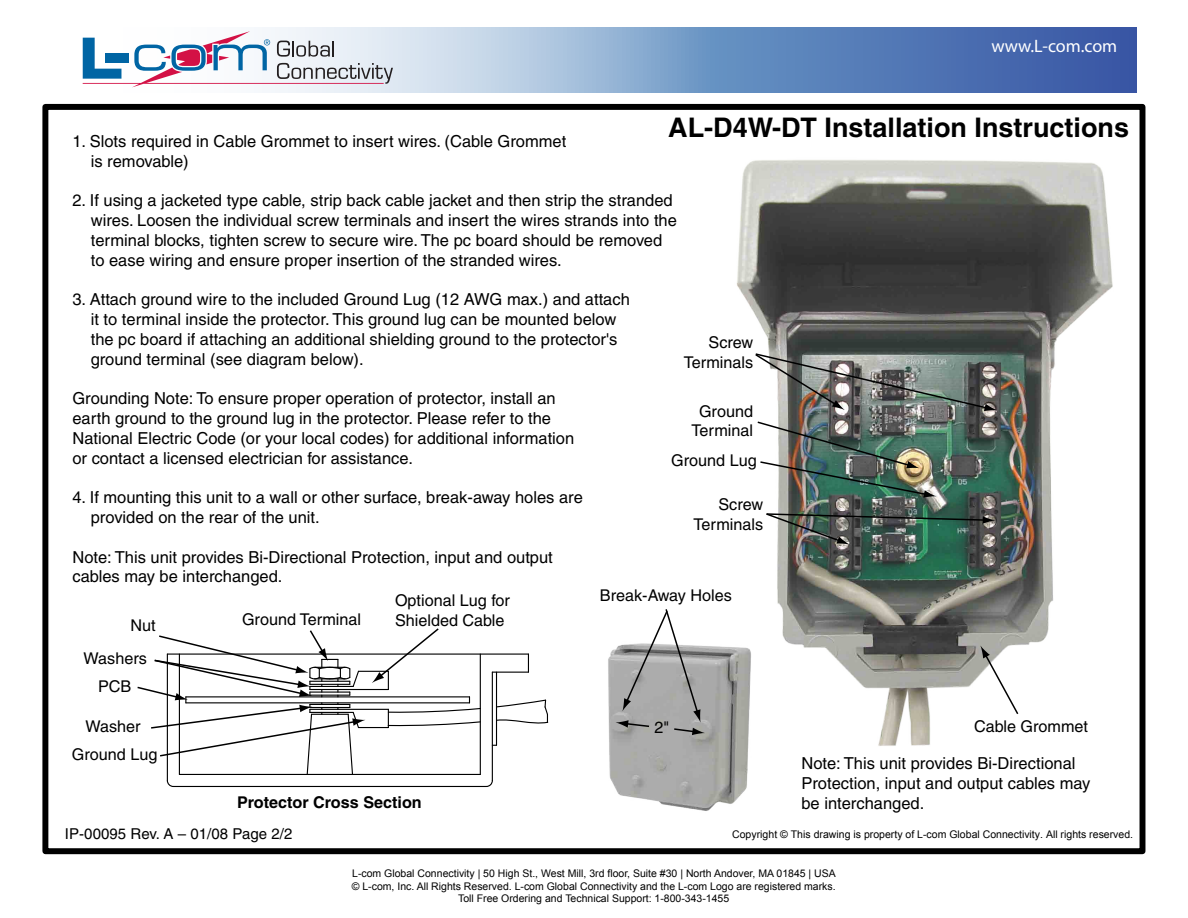
<style>
.page{position:relative;width:1188px;height:918px;background:#fff}
.page>*{position:absolute;margin:0;border:0;box-sizing:border-box;transform-origin:0 0}
.t1{font:700 27px "Helvetica";color:#000}
.t2{font:18px "Myriad MM.830.600.";color:#fff}
.t3{font:16.5px/19.8px "Helvetica";color:#000}
.t4{font:16.2px/19.5px "Helvetica";color:#000;text-align:right}
.t5{font:700 16.2px "Helvetica";color:#000}
.t6{font:15px "Helvetica";letter-spacing:.005em;color:#000}
.t7{font:10.5px/12.6px "Arial";color:#000;text-align:center}
</style>
<div class="page">
<svg style="left:82px;top:28px;width:1055px;height:65px;background:#7d9bc8"></svg>
<svg style="left:83px;top:31px;width:310px;height:56px"></svg>
<div style="left:42px;top:104px;width:1103px;height:750px;border:6px solid #000"></div>
<img style="left:608px;top:646px;width:141px;height:165px">
<hr style="left:173px;top:786px;width:313px;height:1px;background:#000">
<hr style="left:492px;top:672px;width:1px;height:109px;background:#000">
<hr style="left:167px;top:654px;width:361px;height:1px;background:#000">
<svg style="left:528px;top:654px;width:1px;height:18px"></svg>
<hr style="left:179px;top:774px;width:301px;height:1px;background:#000">
<hr style="left:480px;top:654px;width:1px;height:120px;background:#000">
<svg style="left:485px;top:779px;width:8px;height:8px"></svg>
<hr style="left:492px;top:672px;width:36px;height:1px;background:#000">
<hr style="left:310px;top:709px;width:78px;height:1px;background:#000">
<hr style="left:358px;top:727px;width:30px;height:1px;background:#000">
<hr style="left:186px;top:702px;width:284px;height:1px;background:#000">
<hr style="left:186px;top:696px;width:284px;height:1px;background:#000">
<hr style="left:310px;top:689px;width:78px;height:1px;background:#000">
<hr style="left:358px;top:671px;width:30px;height:1px;background:#000">
<hr style="left:496px;top:672px;width:1px;height:73px;background:#000">
<svg style="left:387px;top:697px;width:94px;height:31px"></svg>
<svg style="left:495px;top:699px;width:54px;height:26px"></svg>
<svg style="left:616px;top:609px;width:89px;height:126px"></svg>
<img style="left:726px;top:160px;width:387px;height:587px">
<svg style="left:980px;top:645px;width:40px;height:71px"></svg>
<img style="left:754px;top:352px;width:243px;height:59px">
<img style="left:765px;top:512px;width:230px;height:33px">
<img style="left:756px;top:420px;width:181px;height:78px">
<svg style="left:372px;top:628px;width:68px;height:62px"></svg>
<svg style="left:137px;top:630px;width:228px;height:157px"></svg>
<p class="t2" style="left:992px;top:35px;width:127px">www.L-com.com</p>
<h1 class="t1" style="left:668px;top:111px;width:462px">AL-D4W-DT Installation Instructions</h1>
<p class="t3" style="left:91px;top:131px;width:477px;text-indent:-18px">1. Slots required in Cable Grommet to insert wires. (Cable Grommet is removable)</p>
<p class="t3" style="left:91px;top:190px;width:588px;text-indent:-18px">2. If using a jacketed type cable, strip back cable jacket and then strip the stranded wires. Loosen the individual screw terminals and insert the wires strands into the terminal blocks, tighten screw to secure wire. The pc board should be removed to ease wiring and ensure proper insertion of the stranded wires.</p>
<p class="t3" style="left:91px;top:289px;width:541px;text-indent:-18px">3. Attach ground wire to the included Ground Lug (12 AWG max.) and attach it to terminal inside the protector. This ground lug can be mounted below the pc board if attaching an additional shielding ground to the protector's ground terminal (see diagram below).</p>
<p class="t3" style="left:72px;top:388px;width:503px">Grounding Note: To ensure proper operation of protector, install an earth ground to the ground lug in the protector. Please refer to the National Electric Code (or your local codes) for additional information or contact a licensed electrician for assistance.</p>
<p class="t3" style="left:91px;top:487px;width:494px;text-indent:-18px">4. If mounting this unit to a wall or other surface, break-away holes are provided on the rear of the unit.</p>
<p class="t3" style="left:72px;top:547px;width:482px">Note: This unit provides Bi-Directional Protection, input and output cables may be interchanged.</p>
<p class="t4" style="left:600px;top:585px;width:133px">Break-Away Holes</p>
<p class="t4" style="left:684px;top:333px;width:71px">Screw<br>Terminals</p>
<p class="t4" style="left:692px;top:401px;width:63px;text-align:center">Ground<br>Terminal</p>
<p class="t4" style="left:671px;top:451px;width:87px">Ground Lug</p>
<p class="t4" style="left:694px;top:495px;width:71px">Screw<br>Terminals</p>
<p class="t4" style="left:395px;top:591px;width:116px;text-align:left">Optional Lug for<br>Shielded Cable</p>
<p class="t4" style="left:130px;top:615px;width:27px">Nut</p>
<p class="t4" style="left:242px;top:610px;width:121px">Ground Terminal</p>
<p class="t4" style="left:84px;top:649px;width:65px">Washers</p>
<p class="t4" style="left:98px;top:676px;width:35px">PCB</p>
<p class="t4" style="left:72px;top:713px;width:87px;line-height:27.9px;text-align:center">Washer<br>Ground Lug</p>
<p class="t5" style="left:237px;top:793px;width:186px">Protector Cross Section</p>
<p class="t4" style="left:654px;top:718px;width:16px">2"</p>
<p class="t4" style="left:974px;top:716px;width:115px">Cable Grommet</p>
<p class="t3" style="left:801px;top:754px;width:290px">Note: This unit provides Bi-Directional<br>Protection, input and output cables may be interchanged.</p>
<p class="t6" style="left:65px;top:825px;width:229px">IP-00095 Rev. A – 01/08 Page 2/2</p>
<p class="t7" style="left:732px;top:828px;width:403px">Copyright © This drawing is property of L-com Global Connectivity. All rights reserved.</p>
<p class="t7" style="left:352px;top:867px;width:486px">L-com Global Connectivity | 50 High St., West Mill, 3rd floor, Suite #30 | North Andover, MA 01845 | USA © L-com, Inc. All Rights Reserved. L-com Global Connectivity and the L-com Logo are registered marks.<br>Toll Free Ordering and Technical Support: 1-800-343-1455</p>
</div>
